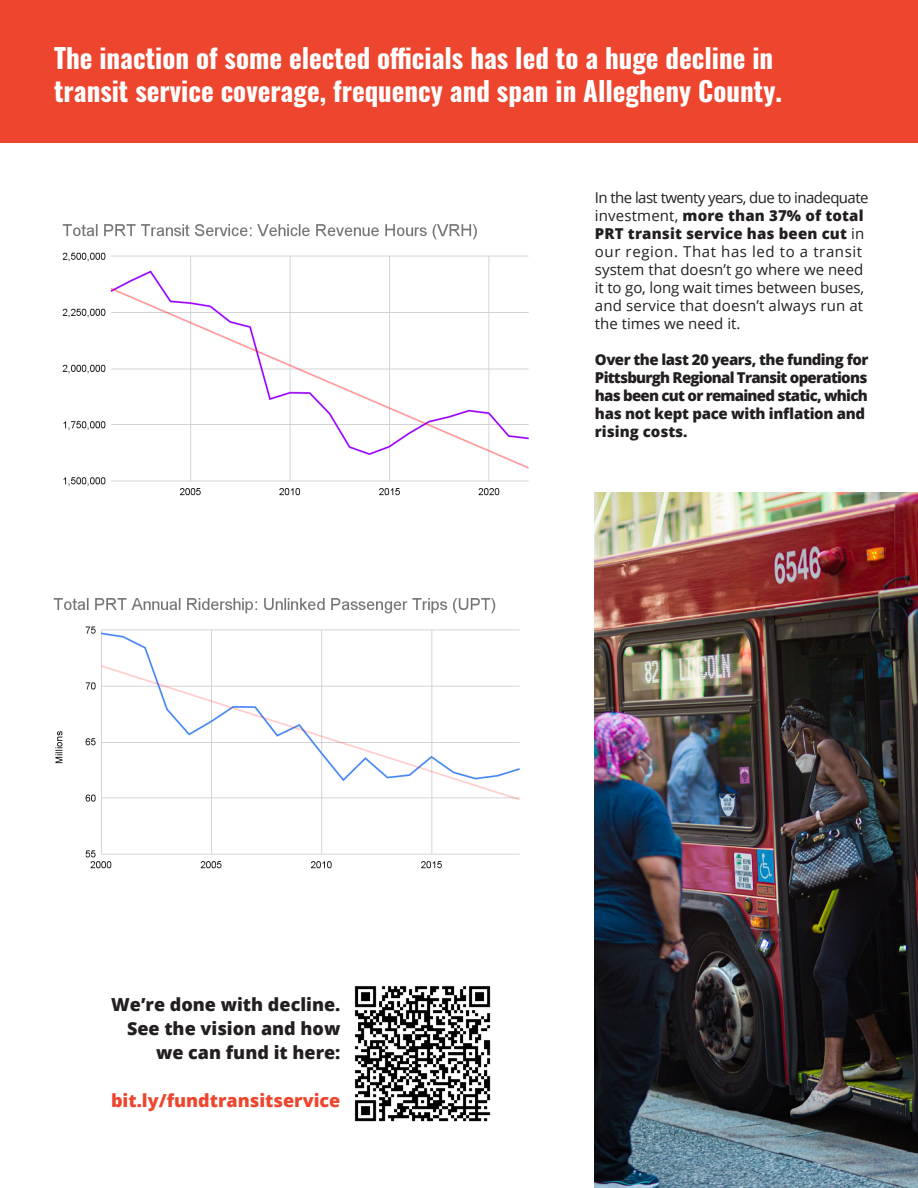
<style>
.page{position:relative;width:918px;height:1188px;background:#fff}
.page>*{position:absolute;margin:0;border:0;box-sizing:border-box;transform-origin:0 0}
.t1{font:700 27px/33px "Oswald";color:#fff}
.body_copy{font:800 18px "Open Sans";color:#231f20}
.body_copy-2{font:800 18px "Open Sans";color:#ed462f}
.body_copy-3{font:800 15px "Open Sans";letter-spacing:-.05em;color:#231f20}
.body_copy-4{font:15px/18px "Open Sans";letter-spacing:-.04em;color:#231f20}
.body_copy-5{font:15px/18px "Open Sans";color:#231f20}
.body_copy-6{font:15px/18px "Open Sans";letter-spacing:.02em;color:#231f20}
.body_copy-7{font:800 15px "Open Sans";letter-spacing:-.02em;color:#231f20}
.body_copy-8{font:800 15px "Open Sans";color:#231f20}
.s1{font-weight:800}
</style>
<div class="page">
<div style="left:0;top:0;width:918px;height:143px;background:#ed452e"></div>
<img style="left:62px;top:224px;width:467px;height:272px">
<img style="left:53px;top:598px;width:467px;height:271px">
<img style="left:595px;top:492px;width:323px;height:696px">
<img style="left:354px;top:986px;width:137px;height:136px">
<p class="t1" style="left:54px;top:43px;width:730px">The inaction of some elected officials has led to a huge decline in transit service coverage, frequency and span in Allegheny County.</p>
<p class="body_copy" style="left:111px;top:991px;width:231px">We’re done with decline.</p>
<p class="body_copy" style="left:127px;top:1015px;width:215px">See the vision and how</p>
<p class="body_copy" style="left:156px;top:1039px;width:186px">we can fund it here:</p>
<p class="body_copy-2" style="left:111px;top:1087px;width:231px">bit.ly/fundtransitservice</p>
<p class="body_copy-4" style="left:595px;top:188px;width:275px">In the last twenty years, due to inadequate investment, <span class="s1">more than 37% of total<br>PRT transit service has been cut</span> in</p>
<p class="body_copy-6" style="left:595px;top:242px;width:270px">our region. That has led to a transit system that doesn’t go where we need</p>
<p class="body_copy-5" style="left:595px;top:278px;width:271px">it to go, long wait times between buses,</p>
<p class="body_copy-5" style="left:595px;top:296px;width:270px">and service that doesn’t always run at the times we need it.</p>
<p class="body_copy-3" style="left:595px;top:348px;width:275px">Over the last 20 years, the funding for</p>
<p class="body_copy-3" style="left:595px;top:366px;width:274px">Pittsburgh Regional Transit operations</p>
<p class="body_copy-3" style="left:595px;top:384px;width:274px">has been cut or remained static, which</p>
<p class="body_copy-7" style="left:595px;top:402px;width:272px">has not kept pace with inflation and</p>
<p class="body_copy-8" style="left:595px;top:420px;width:94px">rising costs.</p>
</div>
